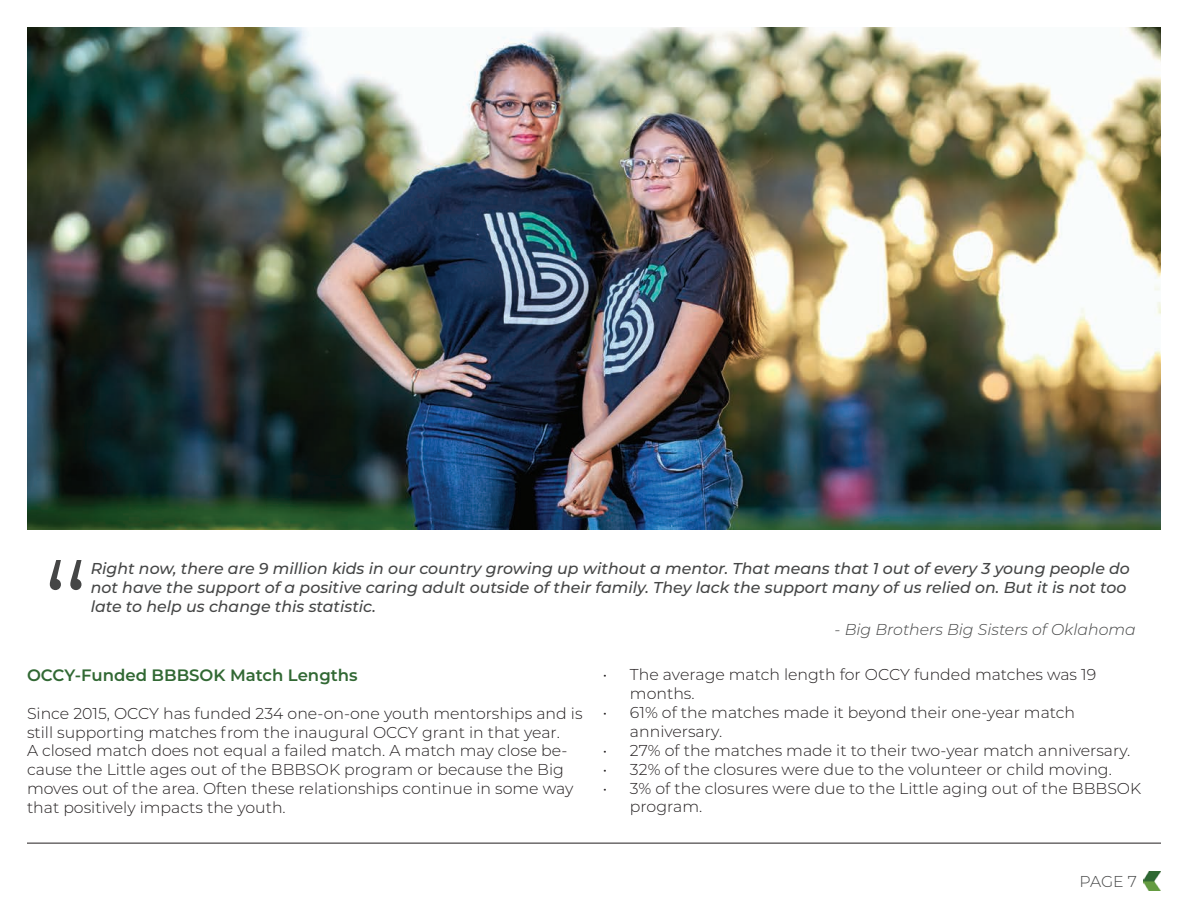
<style>
.page{position:relative;width:1188px;height:918px;background:#fff}
.page>*{position:absolute;margin:0;border:0;box-sizing:border-box;transform-origin:0 0}
.t1{font:300 134.4px "Montserrat";color:#454646}
.t2{font:600 16.5px "Montserrat";color:#316833}
.t3{font:300 15.75px/18.9px "Montserrat";color:#231f20}
.t4{font:italic 500 15.75px/18.9px "Montserrat";color:#454646}
.t5{font:italic 300 15.75px "Montserrat";color:#454646}
.t6{font:300 15.75px "Montserrat";color:#454646}
</style>
<div class="page">
<img style="left:27px;top:27px;width:1134px;height:503px">
<hr style="left:27px;top:843px;width:1134px;height:1px;background:#231f20">
<img style="left:1144px;top:872px;width:17px;height:18px">
<h1 class="t1" style="left:42px;top:521px;width:49px">“</h1>
<p class="t4" style="left:91px;top:558px;width:1041px">Right now, there are 9 million kids in our country growing up without a mentor. That means that 1 out of every 3 young people do not have the support of a positive caring adult outside of their family. They lack the support many of us relied on. But it is not too late to help us change this statistic.</p>
<p class="t5" style="left:835px;top:618px;width:303px">- Big Brothers Big Sisters of Oklahoma</p>
<p class="t2" style="left:27px;top:663px;width:332px">OCCY-Funded BBBSOK Match Lengths</p>
<p class="t3" style="left:27px;top:703px;width:557px">Since 2015, OCCY has funded 234 one-on-one youth mentorships and is still supporting matches from the inaugural OCCY grant in that year.<br>A closed match does not equal a failed match. A match may close be&shy;cause the Little ages out of the BBBSOK program or because the Big moves out of the area. Often these relationships continue in some way that positively impacts the youth.</p>
<p class="t3" style="left:630px;top:665px;width:468px;text-indent:-27px">• The average match length for OCCY funded matches was 19 months.</p>
<p class="t3" style="left:630px;top:702px;width:447px;text-indent:-27px">• 61% of the matches made it beyond their one-year match anniversary.</p>
<p class="t3" style="left:603px;top:740px;width:529px">• 27% of the matches made it to their two-year match anniversary.</p>
<p class="t3" style="left:603px;top:759px;width:510px">• 32% of the closures were due to the volunteer or child moving.</p>
<p class="t3" style="left:630px;top:778px;width:513px;text-indent:-27px">• 3% of the closures were due to the Little aging out of the BBBSOK program.</p>
<p class="t6" style="left:1080px;top:871px;width:59px">PAGE 7</p>
</div>
